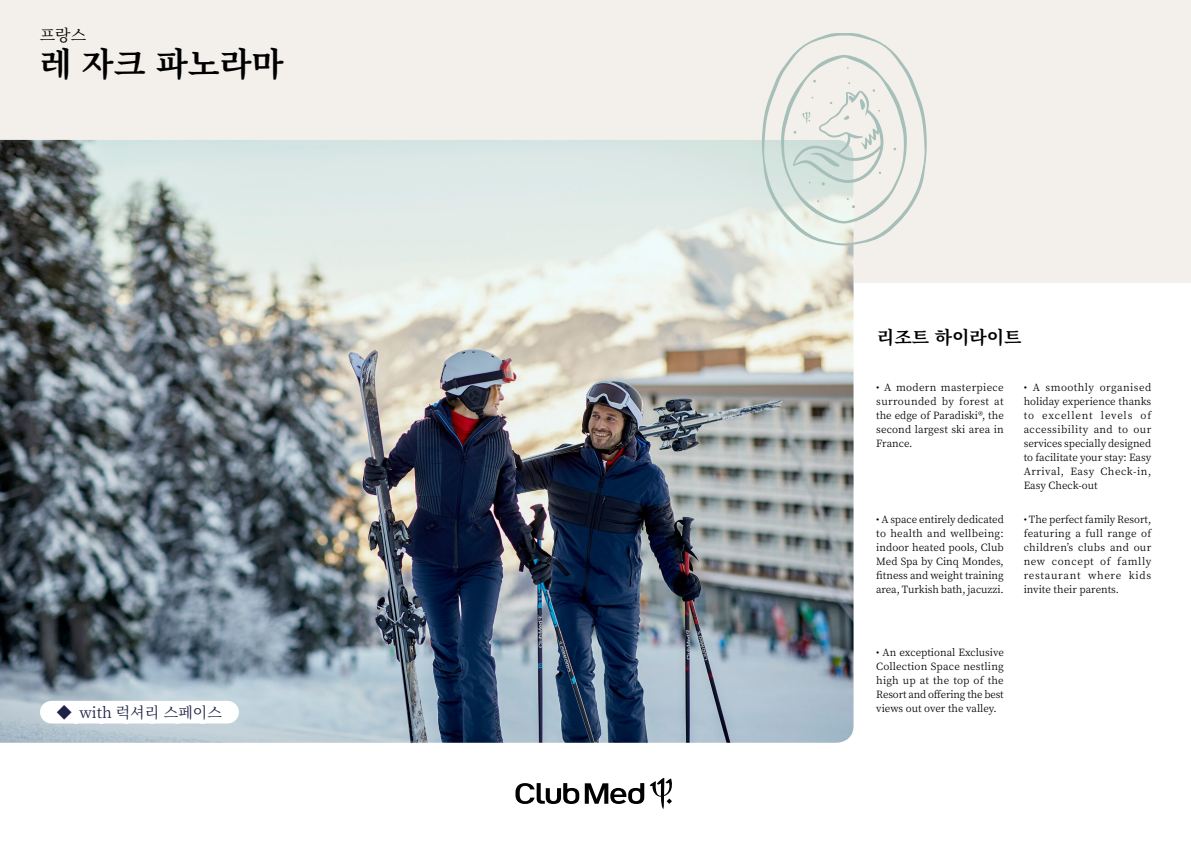
<style>
.page{position:relative;width:1191px;height:842px;background:#f3f0ec}
.page>*{position:absolute;margin:0;border:0;box-sizing:border-box;transform-origin:0 0}
.t1{font:700 33px "Noto Serif KR";color:#000}
.t2{font:700 18px "Noto Serif KR";color:#000}
.t3{font:16px "Noto Serif KR";color:#000}
.t4{font:15px "Noto Serif KR";color:#1e2346}
.t5{font:10px/14px "Noto Serif KR";color:#000;text-align:justify}
</style>
<div class="page">
<div style="left:0;top:283px;width:1191px;height:559px;background:#fff"></div>
<img style="left:0;top:140px;width:853px;height:603px">
<svg style="left:762px;top:33px;width:165px;height:213px"></svg>
<svg style="left:51px;top:701px;width:177px;height:22px"></svg>
<svg style="left:515px;top:778px;width:157px;height:31px"></svg>
<h3 class="t3" style="left:40px;top:26px;width:48px">프랑스</h3>
<h1 class="t1" style="left:40px;top:46px;width:245px">레 자크 파노라마</h1>
<h3 class="t4" style="left:57px;top:704px;width:166px">◆ with 럭셔리 스페이스</h3>
<h2 class="t2" style="left:877px;top:327px;width:146px">리조트 하이라이트</h2>
<p class="t5" style="left:876px;top:380px;width:129px">• A modern masterpiece surrounded by forest at the edge of Paradiski®, the second largest ski area in France.</p>
<p class="t5" style="left:876px;top:513px;width:129px">• A space entirely dedicated to health and wellbeing: indoor heated pools, Club Med Spa by Cinq Mondes, fitness and weight training area, Turkish bath, jacuzzi.</p>
<p class="t5" style="left:1023px;top:380px;width:129px">• A smoothly organised holiday experience thanks to excellent levels of accessibility and to our services specially designed to facilitate your stay: Easy Arrival, Easy Check-in, Easy Check-out</p>
<p class="t5" style="left:1023px;top:513px;width:129px">• The perfect family Resort, featuring a full range of children’s clubs and our new concept of famlly restaurant where kids invite their parents.</p>
<p class="t5" style="left:876px;top:645px;width:129px">• An exceptional Exclusive Collection Space nestling high up at the top of the Resort and offering the best views out over the valley.</p>
</div>
